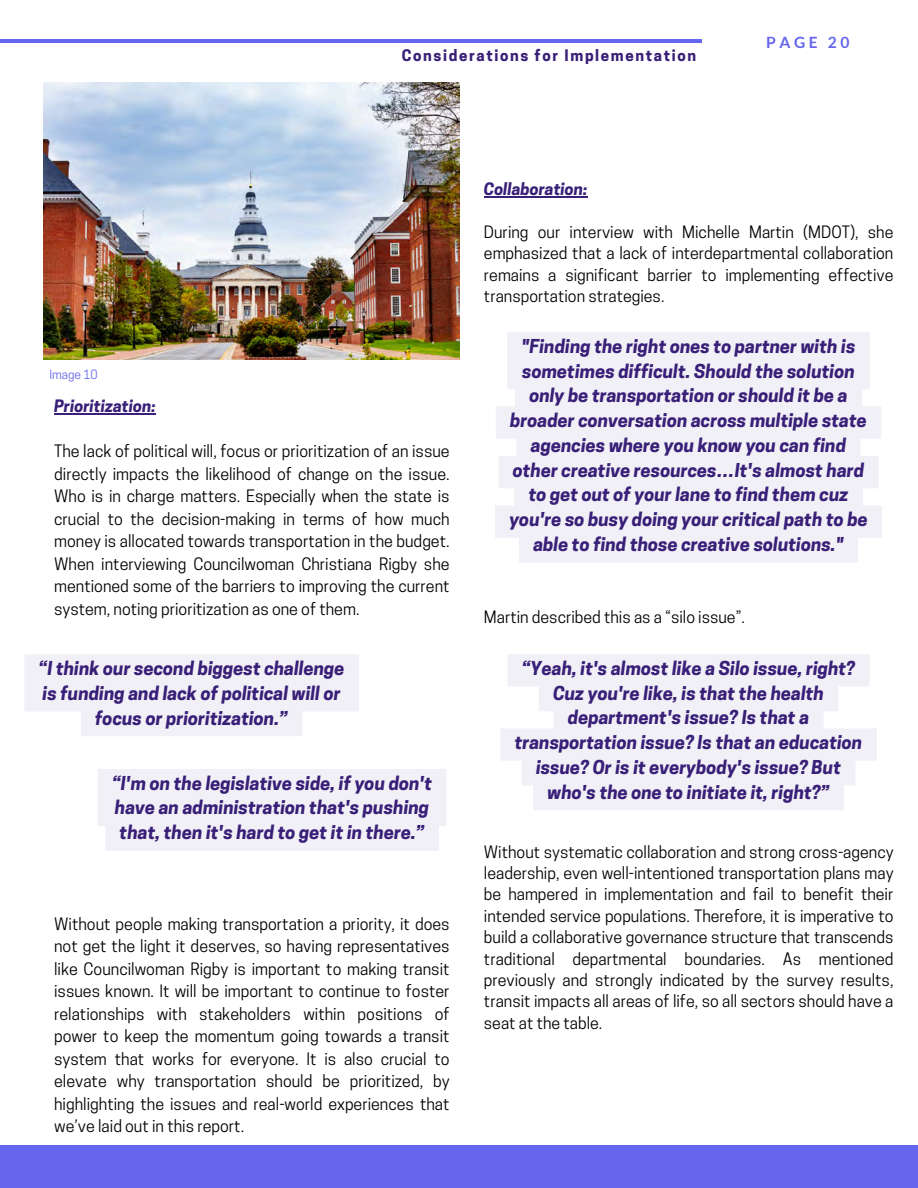
<style>
.page{position:relative;width:918px;height:1188px;background:#fff}
.page>*{position:absolute;margin:0;border:0;box-sizing:border-box;transform-origin:0 0}
.t1{font:italic 700 18px/24.8px "Cooper Hewitt";color:#381f77;text-align:center}
.t2{font:16.05px/22.5px "Cooper Hewitt";color:#000;text-align:justify}
.t3{font:italic 700 16.05px "Cooper Hewitt";color:#381f77}
.t4{font:700 15.6px "Lato";letter-spacing:.23em;color:#6565ee}
.t5{font:700 15px "Cooper Hewitt";letter-spacing:.11em;color:#381f77}
.t6{font:12px "Cooper Hewitt";color:#6565ee}
</style>
<div class="page">
<hr style="left:0;top:40px;width:701px;height:3px;background:#6565ee">
<div style="left:0;top:1146px;width:918px;height:42px;background:#6565ee"></div>
<img style="left:43px;top:83px;width:417px;height:276px">
<hr style="left:54px;top:414px;width:102px;height:1px;background:#381f77">
<svg style="left:24px;top:655px;width:335px;height:81px"></svg>
<div style="left:98px;top:769px;width:348px;height:82px;background:#f2f0f7"></div>
<hr style="left:484px;top:196px;width:103px;height:1px;background:#381f77">
<svg style="left:501px;top:654px;width:376px;height:156px;fill:#f2f0f7"></svg>
<div style="left:495px;top:332px;width:387px;height:230px;background:#f2f0f7"></div>
<h2 class="t5" style="left:402px;top:50px;width:296px">Considerations for Implementation</h2>
<h3 class="t4" style="left:766px;top:33px;width:85px">PAGE 20</h3>
<p class="t6" style="left:49px;top:370px;width:50px">Image 10</p>
<h3 class="t3" style="left:54px;top:400px;width:103px">Prioritization:</h3>
<h3 class="t2" style="left:54px;top:442px;width:397px">The lack of political will, focus or prioritization of an issue directly impacts the likelihood of change on the issue.<br>Who is in charge matters. Especially when the state is crucial to the decision-making in terms of how much money is allocated towards transportation in the budget.<br>When interviewing Councilwoman Christiana Rigby she mentioned some of the barriers to improving the current system, noting prioritization as one of them.</h3>
<h3 class="t1" style="left:39px;top:658px;width:307px">“I think our second biggest challenge is funding and lack of political will or focus or prioritization.”</h3>
<h1 class="t1" style="left:112px;top:773px;width:322px;text-align:left">“I'm on the legislative side, if you don't have an administration that's pushing that, then it's hard to get it in there.”</h1>
<h3 class="t2" style="left:54px;top:915px;width:397px">Without people making transportation a priority, it does not get the light it deserves, so having representatives like Councilwoman Rigby is important to making transit issues known. It will be important to continue to foster relationships with stakeholders within positions of power to keep the momentum going towards a transit system that works for everyone. It is also crucial to elevate why transportation should be prioritized, by highlighting the issues and real-world experiences that we’ve laid out in this report.</h3>
<h1 class="t3" style="left:484px;top:183px;width:105px">Collaboration:</h1>
<p class="t2" style="left:484px;top:223px;width:411px;line-height:21.3px">During our interview with Michelle Martin (MDOT), she emphasized that a lack of interdepartmental collaboration remains a significant barrier to implementing effective transportation strategies.</p>
<h1 class="t1" style="left:509px;top:336px;width:360px">"Finding the right ones to partner with is sometimes difficult. Should the solution only be transportation or should it be a broader conversation across multiple state agencies where you know you can find other creative resources…It's almost hard to get out of your lane to find them cuz you're so busy doing your critical path to be able to find those creative solutions."</h1>
<h3 class="t2" style="left:484px;top:607px;width:263px">Martin described this as a “silo issue”.</h3>
<h3 class="t1" style="left:515px;top:658px;width:349px">“Yeah, it's almost like a Silo issue, right?<br>Cuz you're like, is that the health department's issue? Is that a transportation issue? Is that an education issue? Or is it everybody's issue? But who's the one to initiate it, right?”</h3>
<h3 class="t2" style="left:484px;top:843px;width:411px;line-height:21.3px">Without systematic collaboration and strong cross-agency leadership, even well-intentioned transportation plans may be hampered in implementation and fail to benefit their intended service populations. Therefore, it is imperative to build a collaborative governance structure that transcends traditional departmental boundaries. As mentioned previously and strongly indicated by the survey results, transit impacts all areas of life, so all sectors should have a seat at the table.</h3>
</div>
